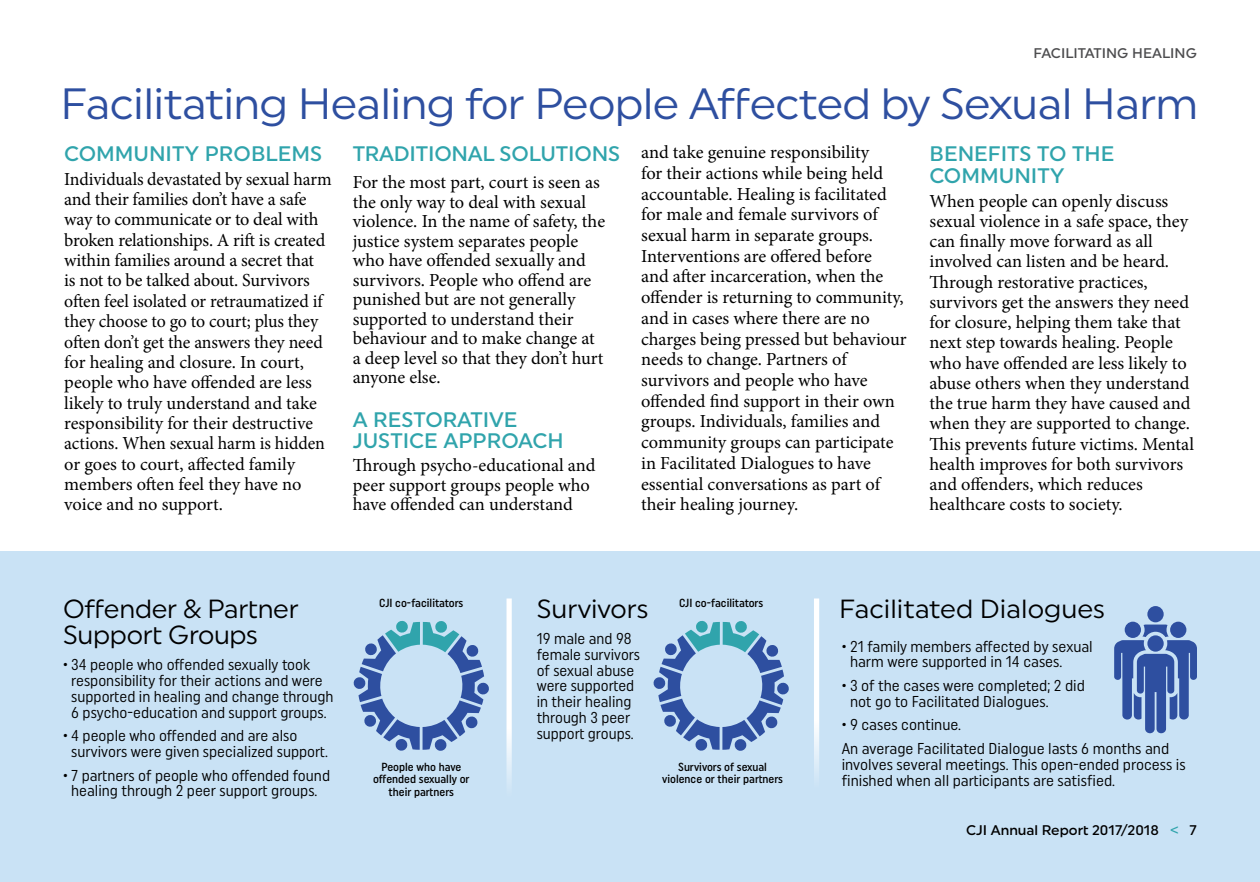
<style>
.page{position:relative;width:1260px;height:882px;background:#fff}
.page>*{position:absolute;margin:0;border:0;box-sizing:border-box;transform-origin:0 0}
.t1{font:43.75px "Uniform";letter-spacing:-.015em;color:#2e4fa0}
.t2{font:26.25px/26.2px "Uniform";letter-spacing:-.01em;color:#000}
.t3{font:500 21px/21.3px "Uniform";color:#30a4ac}
.t4{font:18.38px/20.3px "Minion Pro";letter-spacing:-.005em;color:#000}
.t5{font:15.75px/15.8px "Uniform Condensed";color:#000}
.t6{font:500 14px "Uniform";color:#000}
.t7{font:500 14px "Uniform";color:#4d4d4f}
.t8{font:500 11.72px/12.4px "Uniform Condensed";color:#000;text-align:center}
.s1{color:#30a4ac}
</style>
<div class="page">
<div style="left:0;top:551px;width:1260px;height:331px;background:#c9e2f5"></div>
<svg style="left:353px;top:620px;width:136px;height:131px"></svg>
<svg style="left:653px;top:620px;width:136px;height:131px"></svg>
<svg style="left:507px;top:598px;width:5px;height:186px"></svg>
<svg style="left:814px;top:598px;width:5px;height:178px"></svg>
<div style="left:1147px;top:606px;width:17px;height:16px;background:#2e4fa0;border-radius:50%"></div>
<div style="left:1125px;top:622px;width:16px;height:16px;background:#2e4fa0;border-radius:50%"></div>
<div style="left:1170px;top:622px;width:16px;height:16px;background:#2e4fa0;border-radius:50%"></div>
<svg style="left:1114px;top:625px;width:83px;height:108px"></svg>
<p class="t7" style="left:1034px;top:44px;width:165px">FACILITATING HEALING</p>
<h1 class="t1" style="left:60px;top:78px;width:1139px">Facilitating Healing for People Affected by Sexual Harm</h1>
<p class="t3" style="left:64px;top:142px;width:260px">COMMUNITY PROBLEMS</p>
<p class="t4" style="left:64px;top:169px;width:269px">Individuals devastated by sexual harm and their families don’t have a safe way to communicate or to deal with broken relationships. A rift is created within families around a secret that<br>is not to be talked about. Survivors often feel isolated or retraumatized if they choose to go to court; plus they often don’t get the answers they need for healing and closure. In court, people who have offended are less likely to truly understand and take responsibility for their destructive actions. When sexual harm is hidden or goes to court, affected family members often feel they have no voice and no support.</p>
<p class="t4" style="left:641px;top:142px;width:267px">and take genuine responsibility<br>for their actions while being held accountable. Healing is facilitated for male and female survivors of sexual harm in separate groups.<br>Interventions are offered before<br>and after incarceration, when the offender is returning to community, and in cases where there are no charges being pressed but behaviour needs to change. Partners of survivors and people who have offended find support in their own groups. Individuals, families and community groups can participate in Facilitated Dialogues to have essential conversations as part of their healing journey.</p>
<p class="t3" style="left:930px;top:142px;width:186px;line-height:22.1px">BENEFITS TO THE<br>COMMUNITY</p>
<p class="t3" style="left:353px;top:142px;width:269px">TRADITIONAL SOLUTIONS</p>
<p class="t4" style="left:353px;top:172px;width:254px;line-height:19.6px">For the most part, court is seen as the only way to deal with sexual violence. In the name of safety, the justice system separates people who have offended sexually and survivors. People who offend are punished but are not generally supported to understand their behaviour and to make change at a deep level so that they don’t hurt anyone else.</p>
<p class="t3" style="left:353px;top:408px;width:213px">A RESTORATIVE<br>JUSTICE APPROACH</p>
<p class="t4" style="left:353px;top:456px;width:244px;line-height:19.6px">Through psycho-educational and peer support groups people who have offended can understand</p>
<p class="t4" style="left:930px;top:191px;width:266px">When people can openly discuss sexual violence in a safe space, they can finally move forward as all involved can listen and be heard.<br>Through restorative practices, survivors get the answers they need for closure, helping them take that next step towards healing. People who have offended are less likely to abuse others when they understand the true harm they have caused and when they are supported to change.<br>This prevents future victims. Mental health improves for both survivors and offenders, which reduces healthcare costs to society.</p>
<p class="t8" style="left:379px;top:597px;width:86px">CJI co-facilitators</p>
<p class="t8" style="left:679px;top:597px;width:86px">CJI co-facilitators</p>
<h2 class="t2" style="left:63px;top:595px;width:237px">Offender &amp; Partner<br>Support Groups</h2>
<p class="t5" style="left:71px;top:657px;width:264px;text-indent:-8px">• 34 people who offended sexually took responsibility for their actions and were supported in healing and change through 6 psycho-education and support groups.</p>
<p class="t5" style="left:71px;top:727px;width:258px;text-indent:-8px">• 4 people who offended and are also survivors were given specialized support.</p>
<p class="t5" style="left:63px;top:767px;width:269px;text-align:center">• 7 partners of people who offended found healing through 2 peer support groups.</p>
<p class="t8" style="left:373px;top:760px;width:98px">People who have offended sexually or their partners</p>
<p class="t8" style="left:662px;top:760px;width:122px">Survivors of sexual violence or their partners</p>
<h2 class="t2" style="left:537px;top:595px;width:113px">Survivors</h2>
<p class="t5" style="left:537px;top:630px;width:105px">19 male and 98 female survivors of sexual abuse were supported in their healing through 3 peer support groups.</p>
<h2 class="t2" style="left:839px;top:595px;width:267px">Facilitated Dialogues</h2>
<p class="t5" style="left:850px;top:638px;width:244px;text-indent:-8px">• 21 family members affected by sexual harm were supported in 14 cases.</p>
<p class="t5" style="left:850px;top:677px;width:236px;text-indent:-8px">• 3 of the cases were completed; 2 did not go to Facilitated Dialogues.</p>
<p class="t5" style="left:842px;top:713px;width:329px;line-height:23.6px">• 9 cases continue.<br>An average Facilitated Dialogue lasts 6 months and</p>
<p class="t5" style="left:842px;top:756px;width:345px">involves several meetings. This open-ended process is finished when all participants are satisfied.</p>
<p class="t6" style="left:966px;top:821px;width:232px">CJI Annual Report 2017/2018 <span class="s1">&lt;</span> 7</p>
</div>
